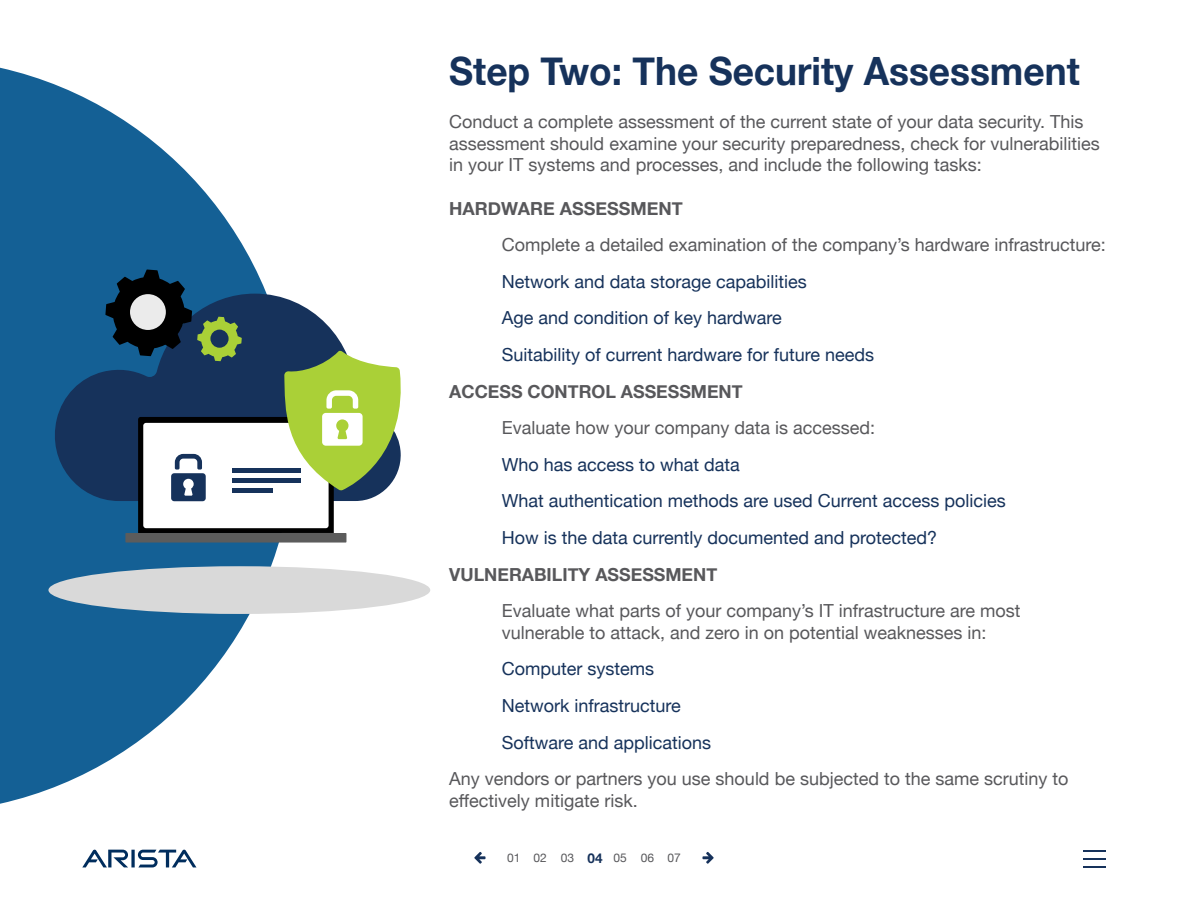
<style>
.page{position:relative;width:1188px;height:918px;background:#fff}
.page>*{position:absolute;margin:0;border:0;box-sizing:border-box;transform-origin:0 0}
.t1{font:700 39px "Helvetica Neue";color:#16325b;scale:.95 1}
.t2{font:18px/21.6px "Helvetica Neue";color:#58585b}
.t3{font:18px/36.6px "Helvetica Neue";color:#16325b}
.t4{font:700 18px "Helvetica Neue";color:#58585b}
.t5{font:12px "Helvetica Neue";color:#58585b}
.s1{font-weight:700;font-size:13.5px;color:#16325b}
</style>
<div class="page">
<svg style="left:0;top:68px;width:283px;height:736px;fill:#146095"></svg>
<svg style="left:82px;top:850px;width:46px;height:17px"></svg>
<svg style="left:138px;top:850px;width:58px;height:17px"></svg>
<svg style="left:131px;top:850px;width:4px;height:17px"></svg>
<svg style="left:474px;top:852px;width:12px;height:12px"></svg>
<svg style="left:702px;top:852px;width:12px;height:12px"></svg>
<svg style="left:48px;top:294px;width:57px;height:207px;background:#144d7d"></svg>
<div style="left:125px;top:533px;width:221px;height:10px;background:#5c5c5c"></div>
<svg style="left:105px;top:270px;width:296px;height:263px"></svg>
<div style="left:48px;top:566px;width:382px;height:48px;background:#d9d9d9;border-radius:50%"></div>
<svg style="left:1083px;top:851px;width:23px;height:1px"></svg>
<svg style="left:1083px;top:859px;width:23px;height:1px"></svg>
<hr style="left:1083px;top:866px;width:23px;height:2px;background:#16325b">
<h1 class="t1" style="left:449px;top:41px;width:665px">Step Two: The Security Assessment</h1>
<p class="t2" style="left:449px;top:112px;width:652px">Conduct a complete assessment of the current state of your data security. This assessment should examine your security preparedness, check for vulnerabilities in your IT systems and processes, and include the following tasks:</p>
<p class="t4" style="left:449px;top:194px;width:235px">HARDWARE ASSESSMENT</p>
<p class="t2" style="left:502px;top:235px;width:606px">Complete a detailed examination of the company’s hardware infrastructure:</p>
<p class="t3" style="left:502px;top:264px;width:374px">Network and data storage capabilities<br>Age and condition of key hardware<br>Suitability of current hardware for future needs</p>
<p class="t4" style="left:449px;top:377px;width:295px">ACCESS CONTROL ASSESSMENT</p>
<p class="t2" style="left:502px;top:418px;width:375px">Evaluate how your company data is accessed:</p>
<p class="t3" style="left:502px;top:447px;width:506px">Who has access to what data<br>What authentication methods are used Current access policies<br>How is the data currently documented and protected?</p>
<p class="t4" style="left:449px;top:560px;width:269px">VULNERABILITY ASSESSMENT</p>
<p class="t2" style="left:502px;top:601px;width:520px">Evaluate what parts of your company’s IT infrastructure are most vulnerable to attack, and zero in on potential weaknesses in:</p>
<p class="t3" style="left:502px;top:652px;width:211px">Computer systems<br>Network infrastructure<br>Software and applications</p>
<p class="t2" style="left:449px;top:769px;width:621px">Any vendors or partners you use should be subjected to the same scrutiny to effectively mitigate risk.</p>
<p class="t5" style="left:507px;top:849px;width:175px">01 02 03 <span class="s1">04</span> 05 06 07</p>
</div>
